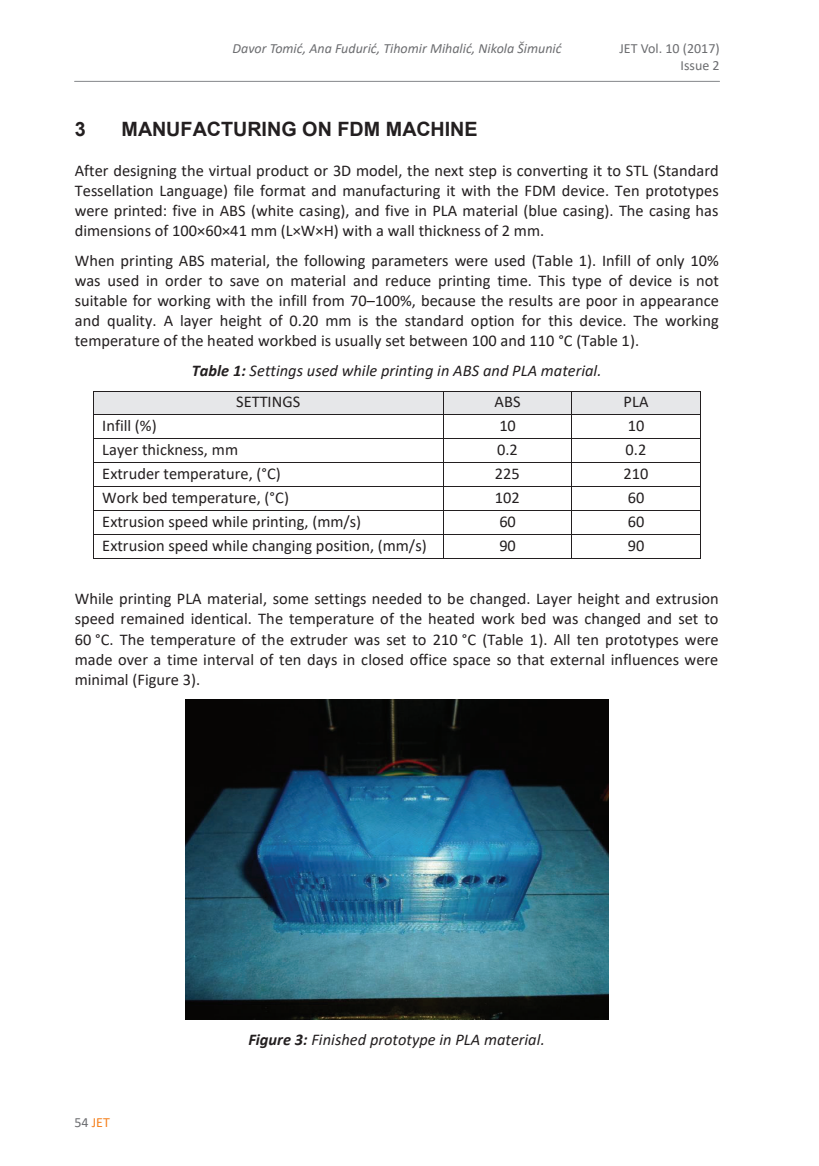
<style>
.page{position:relative;width:819px;height:1166px;background:#fff}
.page>*{position:absolute;margin:0;border:0;box-sizing:border-box;transform-origin:0 0}
.t1{font:700 19.78px "Arial";color:#231f20}
.t2{font:16.45px/20.1px "Calibri";color:#231f20;text-align:justify}
.t3{font:italic 16.45px/30.8px "Calibri";color:#231f20}
.t4{font:italic 14px "Calibri";color:#6c6d70}
.t5{font:14px/16.8px "Calibri";color:#6c6d70;text-align:right}
.t6{font:14px "Calibri";color:#f58220}
.t7{font:italic 13.3px "Calibri";letter-spacing:-.005em;color:#231f20}
.t8{font:700 13.3px/20.1px "Calibri";color:#231f20;text-align:right}
.s1{font-weight:700}
.s2{font-style:normal}
.s3{color:#6c6d70}
</style>
<div class="page">
<hr style="left:74px;top:81px;width:645px;height:1px;background:#939598">
<div style="left:94px;top:391px;width:349px;height:23px;background:#e6e7e9"></div>
<div style="left:444px;top:391px;width:127px;height:23px;background:#e6e7e9"></div>
<div style="left:572px;top:391px;width:127px;height:23px;background:#e6e7e9"></div>
<hr style="left:94px;top:391px;width:349px;height:1px;background:#231f20">
<hr style="left:444px;top:391px;width:127px;height:1px;background:#231f20">
<hr style="left:572px;top:391px;width:127px;height:1px;background:#231f20">
<hr style="left:94px;top:414px;width:349px;height:1px;background:#231f20">
<hr style="left:444px;top:414px;width:127px;height:1px;background:#231f20">
<hr style="left:572px;top:414px;width:127px;height:1px;background:#231f20">
<hr style="left:94px;top:438px;width:349px;height:1px;background:#231f20">
<hr style="left:444px;top:438px;width:127px;height:1px;background:#231f20">
<hr style="left:572px;top:438px;width:127px;height:1px;background:#231f20">
<hr style="left:94px;top:462px;width:349px;height:1px;background:#231f20">
<hr style="left:444px;top:462px;width:127px;height:1px;background:#231f20">
<hr style="left:572px;top:462px;width:127px;height:1px;background:#231f20">
<hr style="left:94px;top:486px;width:349px;height:1px;background:#231f20">
<hr style="left:444px;top:486px;width:127px;height:1px;background:#231f20">
<hr style="left:572px;top:486px;width:127px;height:1px;background:#231f20">
<hr style="left:94px;top:510px;width:349px;height:1px;background:#231f20">
<hr style="left:444px;top:510px;width:127px;height:1px;background:#231f20">
<hr style="left:572px;top:510px;width:127px;height:1px;background:#231f20">
<hr style="left:94px;top:534px;width:349px;height:1px;background:#231f20">
<hr style="left:444px;top:534px;width:127px;height:1px;background:#231f20">
<hr style="left:572px;top:534px;width:127px;height:1px;background:#231f20">
<svg style="left:93px;top:391px;width:1px;height:168px"></svg>
<hr style="left:94px;top:558px;width:349px;height:1px;background:#231f20">
<svg style="left:443px;top:391px;width:1px;height:168px"></svg>
<hr style="left:444px;top:558px;width:127px;height:1px;background:#231f20">
<svg style="left:571px;top:391px;width:1px;height:168px"></svg>
<hr style="left:572px;top:558px;width:127px;height:1px;background:#231f20">
<svg style="left:699px;top:391px;width:1px;height:168px"></svg>
<img style="left:185px;top:699px;width:423px;height:320px">
<p class="t7" style="left:199px;top:38px;width:312px">Davor Tomić, Ana Fudurić, Tihomir Mihalić, Nikola Šimunić</p>
<p class="t4" style="left:232px;top:39px;width:330px">Davor Tomić, Ana Fudurić, Tihomir Mihalić, Nikola Šimunić</p>
<p class="t8" style="left:611px;top:37px;width:98px">JET Vol. 10 (2017)<br>Issue 2</p>
<p class="t5" style="left:619px;top:40px;width:102px">JET Vol. 10 (2017)<br>Issue 2</p>
<p class="t1" style="left:75px;top:115px;width:12px">3</p>
<p class="t1" style="left:121px;top:115px;width:358px">MANUFACTURING ON FDM MACHINE</p>
<p class="t2" style="left:75px;top:160px;width:645px">After designing the virtual product or 3D model, the next step is converting it to STL (Standard Tessellation Language) file format and manufacturing it with the FDM device. Ten prototypes were printed: five in ABS (white casing), and five in PLA material (blue casing). The casing has dimensions of 100×60×41 mm (L×W×H) with a wall thickness of 2 mm.</p>
<p class="t2" style="left:75px;top:250px;width:645px">When printing ABS material, the following parameters were used (Table 1). Infill of only 10% was used in order to save on material and reduce printing time. This type of device is not suitable for working with the infill from 70–100%, because the results are poor in appearance and quality. A layer height of 0.20 mm is the standard option for this device. The working temperature of the heated workbed is usually set between 100 and 110 °C (Table 1).</p>
<p class="t3" style="left:236px;top:355px;width:367px;text-indent:-44px"><span class="s1">Table 1:</span> Settings used while printing in ABS and PLA material.<br><span class="s2">SETTINGS</span></p>
<p class="t2" style="left:494px;top:391px;width:27px">ABS</p>
<p class="t2" style="left:623px;top:391px;width:26px">PLA</p>
<p class="t2" style="left:102px;top:415px;width:56px">Infill (%)</p>
<p class="t2" style="left:499px;top:415px;width:18px">10</p>
<p class="t2" style="left:627px;top:415px;width:18px">10</p>
<p class="t2" style="left:102px;top:439px;width:137px">Layer thickness, mm</p>
<p class="t2" style="left:497px;top:439px;width:22px">0.2</p>
<p class="t2" style="left:625px;top:439px;width:22px">0.2</p>
<p class="t2" style="left:102px;top:463px;width:180px">Extruder temperature, (°C)</p>
<p class="t2" style="left:495px;top:463px;width:26px">225</p>
<p class="t2" style="left:623px;top:463px;width:26px">210</p>
<p class="t2" style="left:102px;top:487px;width:188px">Work bed temperature, (°C)</p>
<p class="t2" style="left:495px;top:487px;width:26px">102</p>
<p class="t2" style="left:627px;top:487px;width:18px">60</p>
<p class="t2" style="left:102px;top:511px;width:260px">Extrusion speed while printing, (mm/s)</p>
<p class="t2" style="left:499px;top:511px;width:18px">60</p>
<p class="t2" style="left:627px;top:511px;width:18px">60</p>
<p class="t2" style="left:102px;top:535px;width:326px">Extrusion speed while changing position, (mm/s)</p>
<p class="t2" style="left:499px;top:535px;width:18px">90</p>
<p class="t2" style="left:627px;top:535px;width:18px">90</p>
<p class="t2" style="left:75px;top:588px;width:645px">While printing PLA material, some settings needed to be changed. Layer height and extrusion speed remained identical. The temperature of the heated work bed was changed and set to 60 °C. The temperature of the extruder was set to 210 °C (Table 1). All ten prototypes were made over a time interval of ten days in closed office space so that external influences were minimal (Figure 3).</p>
<p class="t6" style="left:74px;top:1112px;width:37px"><span class="s3">54</span> JET</p>
<p class="t3" style="left:248px;top:1023px;width:298px"><span class="s1">Figure 3:</span> Finished prototype in PLA material.</p>
</div>
